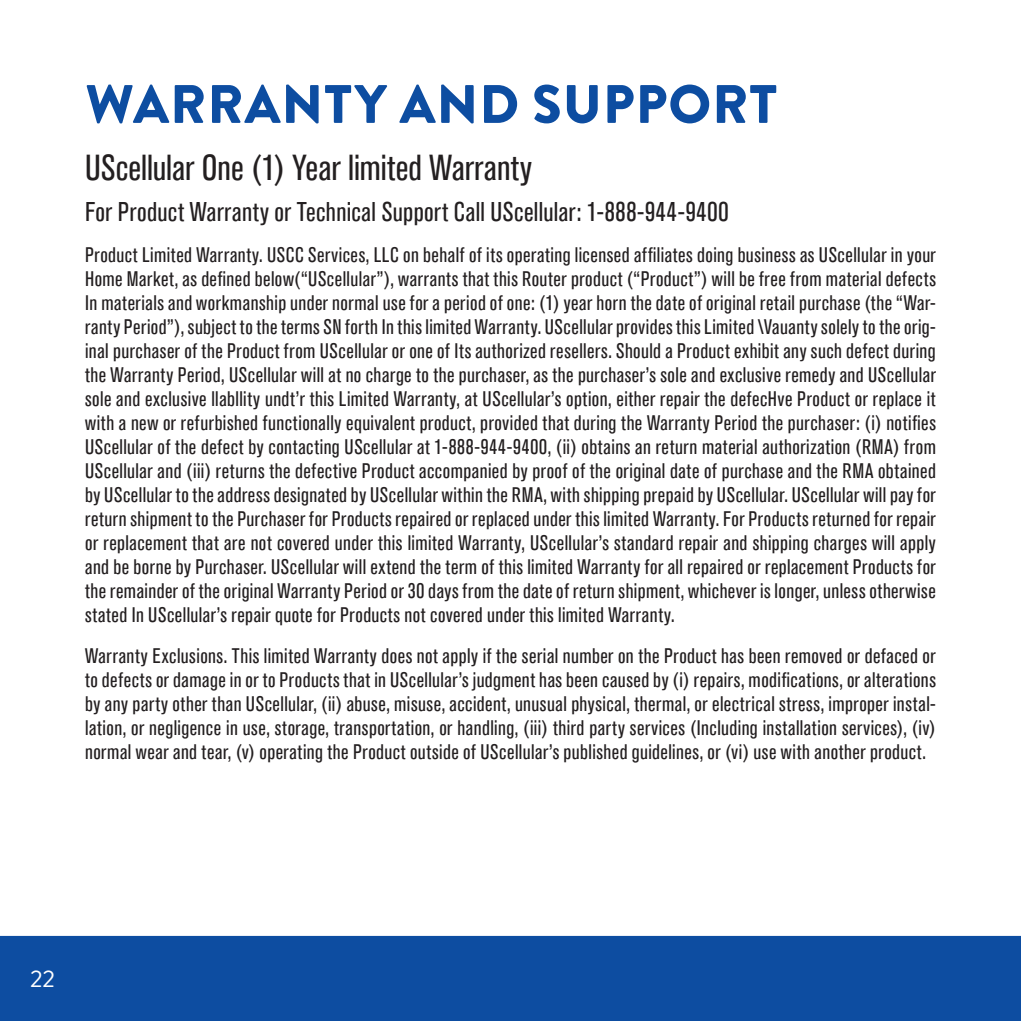
<style>
.page{position:relative;width:1021px;height:1021px;background:#fff}
.page>*{position:absolute;margin:0;border:0;box-sizing:border-box;transform-origin:0 0}
.Heading{font:900 54px "Brandon Grotesque";letter-spacing:.02em;color:#0d4da1}
.Warranty_Header{font:condensed 36px "Akzidenz Grotesk Std";letter-spacing:.005em;color:#231f20}
.Warranty_Subheader{font:condensed 27px "Akzidenz Grotesk Std";letter-spacing:.015em;color:#231f20}
.t1{font:24px "Brandon Grotesque";color:#fff}
.Warranty_Body{font:condensed 21px/24px "Akzidenz Grotesk Std";letter-spacing:.02em;color:#231f20;text-align:justify}
</style>
<div class="page">
<div style="left:0;top:935px;width:1020px;height:85px;background:#0d4da1"></div>
<p class="Heading" style="left:85px;top:66px;width:693px">WARRANTY AND SUPPORT</p>
<p class="Warranty_Header" style="left:85px;top:147px;width:448px">UScellular One (1) Year limited Warranty</p>
<p class="Warranty_Subheader" style="left:85px;top:197px;width:645px">For Product Warranty or Technical Support Call UScellular: 1-888-944-9400</p>
<p class="Warranty_Body" style="left:85px;top:243px;width:852px">Product Limited Warranty. USCC Services, LLC on behalf of its operating licensed affiliates doing business as UScellular in your Home Market, as defined below(“UScellular”), warrants that this Router product (“Product”) will be free from material defects In materials and workmanship under normal use for a period of one: (1) year horn the date of original retail purchase (the “War&shy;ranty Period”), subject to the terms SN forth In this limited Warranty. UScellular provides this Limited \Vauanty solely to the orig&shy;inal purchaser of the Product from UScellular or one of Its authorized resellers. Should a Product exhibit any such defect during the Warranty Period, UScellular will at no charge to the purchaser, as the purchaser’s sole and exclusive remedy and UScellular sole and exclusive llabllity undt’r this Limited Warranty, at UScellular’s option, either repair the defecHve Product or replace it with a new or refurbished functionally equivalent product, provided that during the Warranty Period the purchaser: (i) notifies UScellular of the defect by contacting UScellular at 1-888-944-9400, (ii) obtains an return material authorization (RMA) from UScellular and (iii) returns the defective Product accompanied by proof of the original date of purchase and the RMA obtained by UScellular to the address designated by UScellular within the RMA, with shipping prepaid by UScellular. UScellular will pay for return shipment to the Purchaser for Products repaired or replaced under this limited Warranty. For Products returned for repair or replacement that are not covered under this limited Warranty, UScellular’s standard repair and shipping charges will apply and be borne by Purchaser. UScellular will extend the term of this limited Warranty for all repaired or replacement Products for the remainder of the original Warranty Period or 30 days from the date of return shipment, whichever is longer, unless otherwise stated In UScellular’s repair quote for Products not covered under this limited Warranty.</p>
<p class="Warranty_Body" style="left:85px;top:644px;width:852px">Warranty Exclusions. This limited Warranty does not apply if the serial number on the Product has been removed or defaced or to defects or damage in or to Products that in UScellular’s judgment has been caused by (i) repairs, modifications, or alterations by any party other than UScellular, (ii) abuse, misuse, accident, unusual physical, thermal, or electrical stress, improper instal&shy;lation, or negligence in use, storage, transportation, or handling, (iii) third party services (Including installation services), (iv) normal wear and tear, (v) operating the Product outside of UScellular’s published guidelines, or (vi) use with another product.</p>
<p class="t1" style="left:30px;top:962px;width:26px">22</p>
</div>
